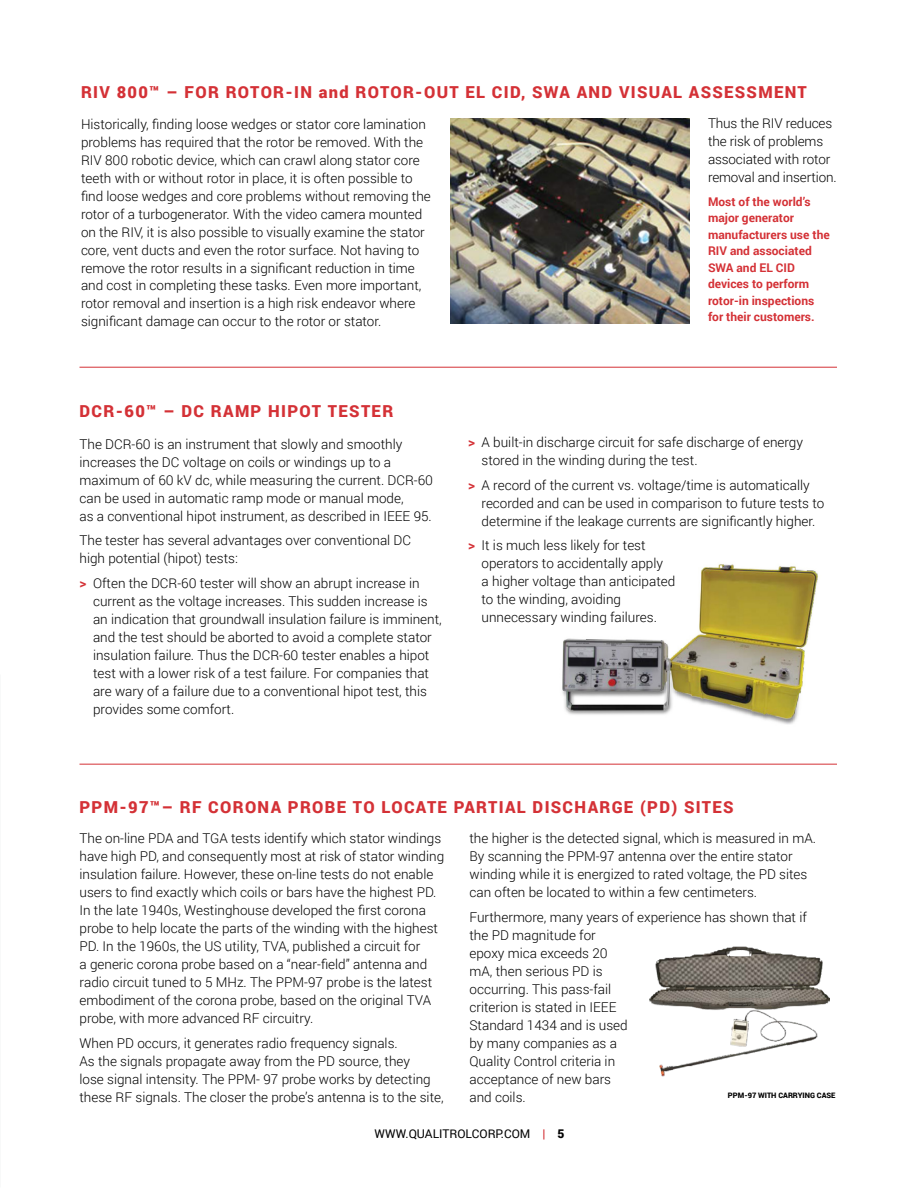
<style>
.page{position:relative;width:918px;height:1188px;background:#fff}
.page>*{position:absolute;margin:0;border:0;box-sizing:border-box;transform-origin:0 0}
.t1{font:900 16.5px "Roboto";letter-spacing:.08em;color:#d43136}
.t2{font:300 13.5px/18px "Roboto";color:#000}
.t3{font:700 12px/16.5px "Roboto";color:#d43136}
.t4{font:12px "Roboto";color:#000}
.t5{font:900 7.5px "Roboto";color:#000}
.s1{font-weight:700;color:#d43136}
.s2{font-weight:900}
</style>
<div class="page">
<hr style="left:80px;top:367px;width:757px;height:1px;background:#d43136">
<hr style="left:80px;top:764px;width:757px;height:1px;background:#d43136">
<img style="left:450px;top:119px;width:240px;height:205px">
<img style="left:562px;top:564px;width:256px;height:161px">
<img style="left:649px;top:946px;width:180px;height:131px">
<p class="t1" style="left:81px;top:81px;width:727px">RIV 800™ – FOR ROTOR-IN and ROTOR-OUT EL CID, SWA AND VISUAL ASSESSMENT</p>
<p class="t2" style="left:81px;top:114px;width:351px">Historically, finding loose wedges or stator core lamination problems has required that the rotor be removed. With the RIV 800 robotic device, which can crawl along stator core teeth with or without rotor in place, it is often possible to find loose wedges and core problems without removing the rotor of a turbogenerator. With the video camera mounted on the RIV, it is also possible to visually examine the stator core, vent ducts and even the rotor surface. Not having to remove the rotor results in a significant reduction in time and cost in completing these tasks. Even more important, rotor removal and insertion is a high risk endeavor where significant damage can occur to the rotor or stator.</p>
<p class="t2" style="left:708px;top:114px;width:130px">Thus the RIV reduces the risk of problems associated with rotor removal and insertion.</p>
<p class="t3" style="left:708px;top:193px;width:123px">Most of the world’s major generator manufacturers use the<br>RIV and associated<br>SWA and EL CID devices to perform rotor-in inspections for their customers.</p>
<p class="t1" style="left:80px;top:400px;width:315px">DCR-60™ – DC RAMP HIPOT TESTER</p>
<p class="t2" style="left:80px;top:434px;width:355px">The DCR-60 is an instrument that slowly and smoothly increases the DC voltage on coils or windings up to a maximum of 60 kV dc, while measuring the current. DCR-60 can be used in automatic ramp mode or manual mode,<br>as a conventional hipot instrument, as described in IEEE 95.</p>
<p class="t2" style="left:80px;top:531px;width:333px">The tester has several advantages over conventional DC high potential (hipot) tests:</p>
<p class="t2" style="left:93px;top:574px;width:350px;text-indent:-14px"><span class="s1">&gt;</span> Often the DCR-60 tester will show an abrupt increase in current as the voltage increases. This sudden increase is an indication that groundwall insulation failure is imminent, and the test should be aborted to avoid a complete stator insulation failure. Thus the DCR-60 tester enables a hipot test with a lower risk of a test failure. For companies that are wary of a failure due to a conventional hipot test, this provides some comfort.</p>
<p class="t2" style="left:482px;top:433px;width:323px;text-indent:-14px"><span class="s1">&gt;</span> A built-in discharge circuit for safe discharge of energy stored in the winding during the test.</p>
<p class="t2" style="left:482px;top:475px;width:344px;text-indent:-14px"><span class="s1">&gt;</span> A record of the current vs. voltage/time is automatically recorded and can be used in comparison to future tests to determine if the leakage currents are significantly higher.</p>
<p class="t2" style="left:482px;top:536px;width:195px;text-indent:-14px"><span class="s1">&gt;</span> It is much less likely for test operators to accidentally apply<br>a higher voltage than anticipated to the winding, avoiding unnecessary winding failures.</p>
<p class="t1" style="left:80px;top:796px;width:656px">PPM-97™– RF CORONA PROBE TO LOCATE PARTIAL DISCHARGE (PD) SITES</p>
<p class="t2" style="left:80px;top:829px;width:366px">The on-line PDA and TGA tests identify which stator windings have high PD, and consequently most at risk of stator winding insulation failure. However, these on-line tests do not enable users to find exactly which coils or bars have the highest PD.<br>In the late 1940s, Westinghouse developed the first corona probe to help locate the parts of the winding with the highest PD. In the 1960s, the US utility, TVA, published a circuit for<br>a generic corona probe based on a “near-field” antenna and radio circuit tuned to 5 MHz. The PPM-97 probe is the latest embodiment of the corona probe, based on the original TVA probe, with more advanced RF circuitry.</p>
<p class="t2" style="left:80px;top:1034px;width:366px">When PD occurs, it generates radio frequency signals.<br>As the signals propagate away from the PD source, they<br>lose signal intensity. The PPM- 97 probe works by detecting these RF signals. The closer the probe’s antenna is to the site,</p>
<p class="t2" style="left:470px;top:829px;width:348px">the higher is the detected signal, which is measured in mA.<br>By scanning the PPM-97 antenna over the entire stator winding while it is energized to rated voltage, the PD sites can often be located to within a few centimeters.</p>
<p class="t2" style="left:470px;top:908px;width:339px">Furthermore, many years of experience has shown that if the PD magnitude for<br>epoxy mica exceeds 20<br>mA, then serious PD is<br>occurring. This pass-fail<br>criterion is stated in IEEE<br>Standard 1434 and is used<br>by many companies as a<br>Quality Control criteria in<br>acceptance of new bars<br>and coils.</p>
<p class="t5" style="left:728px;top:1090px;width:109px">PPM-97 WITH CARRYING CASE</p>
<p class="t4" style="left:375px;top:1125px;width:191px">WWW.QUALITROLCORP.COM <span class="s1">|</span> <span class="s2">5</span></p>
</div>
